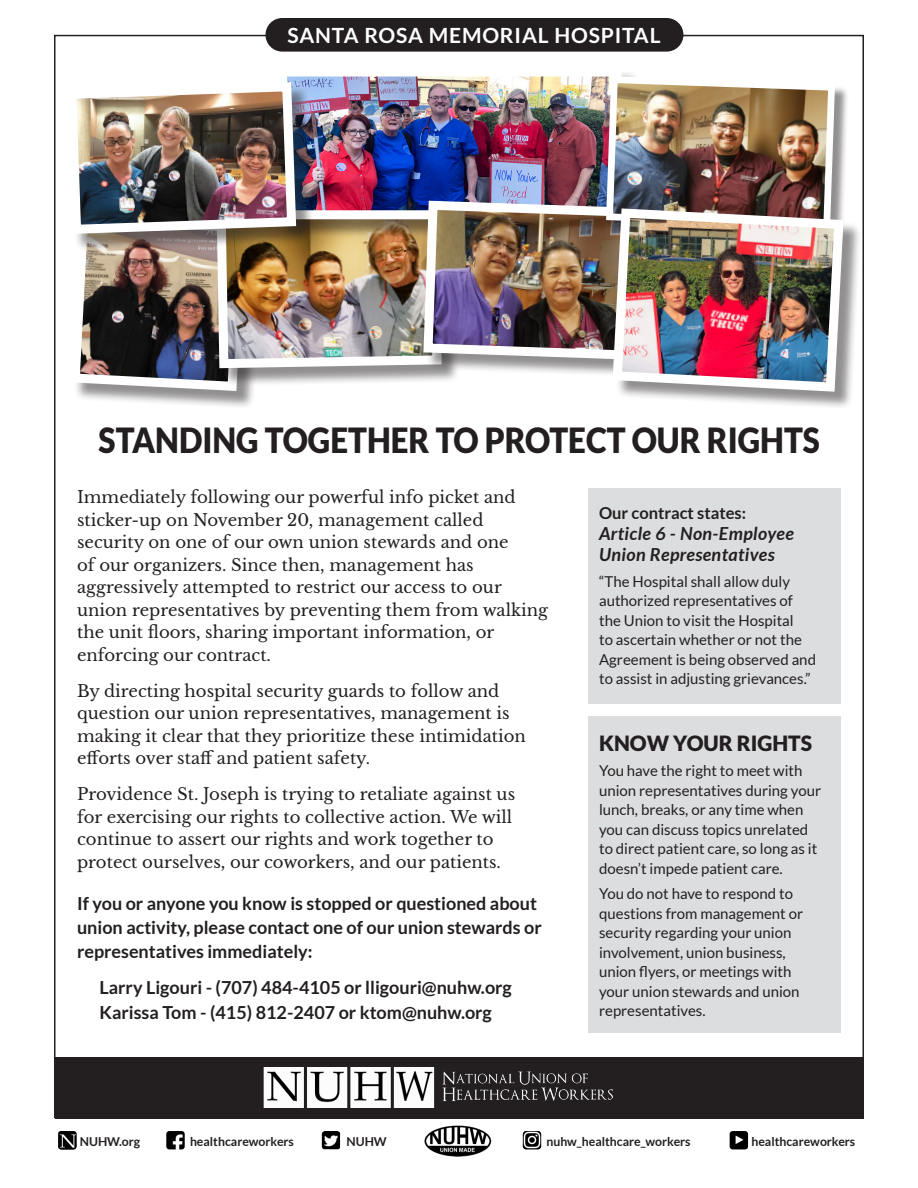
<style>
.page{position:relative;width:918px;height:1188px;background:#fff}
.page>*{position:absolute;margin:0;border:0;box-sizing:border-box;transform-origin:0 0}
.t1{font:900 34.65px "Lato";color:#231f20;scale:.91 1}
.t2{font:700 21px "Lato";letter-spacing:.04em;color:#fff}
.t3{font:900 21px "Lato";color:#231f20}
.t4{font:700 18px/24px "Lato";color:#231f20}
.t5{font:italic 700 18px/21px "Lato";letter-spacing:.02em;color:#231f20}
.t6{font:16.5px/22.5px "Libre Baskerville";color:#231f20}
.t7{font:700 16.5px "Lato";color:#231f20}
.t8{font:15px/19.5px "Lato";color:#231f20}
.t9{font:700 12.3px "Lato";color:#231f20}
</style>
<div class="page">
<div style="left:56px;top:1057px;width:808px;height:61px;background:#231f20"></div>
<img style="left:263px;top:1067px;width:350px;height:41px">
<div style="left:589px;top:488px;width:252px;height:216px;background:#dcdddf"></div>
<svg style="left:58px;top:1131px;width:19px;height:18px"></svg>
<img style="left:59px;top:1131px;width:18px;height:18px">
<img style="left:166px;top:1131px;width:19px;height:18px">
<img style="left:322px;top:1131px;width:18px;height:18px">
<img style="left:730px;top:1131px;width:18px;height:18px">
<img style="left:523px;top:1131px;width:18px;height:18px">
<img style="left:424px;top:1125px;width:67px;height:32px">
<div style="left:265px;top:18px;width:418px;height:34px;background:#231f20;border-radius:17px"></div>
<div style="left:589px;top:716px;width:252px;height:316px;background:#dcdddf"></div>
<div style="left:73px;top:217px;width:190px;height:193px;background:#231f20;opacity:.5"></div>
<div style="left:608px;top:78px;width:241px;height:164px;background:#231f20;opacity:.5"></div>
<div style="left:615px;top:211px;width:247px;height:199px;background:#231f20;opacity:.5"></div>
<img style="left:73px;top:73px;width:766px;height:323px">
<img style="left:608px;top:204px;width:240px;height:192px">
<p class="t2" style="left:287px;top:24px;width:375px">SANTA ROSA MEMORIAL HOSPITAL</p>
<p class="t1" style="left:99px;top:420px;width:794px">STANDING TOGETHER TO PROTECT OUR RIGHTS</p>
<p class="t6" style="left:77px;top:486px;width:473px">Immediately following our powerful info picket and sticker-up on November 20, management called security on one of our own union stewards and one<br>of our organizers. Since then, management has aggressively attempted to restrict our access to our union representatives by preventing them from walking the unit floors, sharing important information, or enforcing our contract.</p>
<p class="t6" style="left:77px;top:680px;width:450px">By directing hospital security guards to follow and question our union representatives, management is making it clear that they prioritize these intimidation efforts over staff and patient safety.</p>
<p class="t6" style="left:77px;top:783px;width:440px">Providence St. Joseph is trying to retaliate against us for exercising our rights to collective action. We will continue to assert our rights and work together to protect ourselves, our coworkers, and our patients.</p>
<p class="t4" style="left:77px;top:891px;width:466px">If you or anyone you know is stopped or questioned about union activity, please contact one of our union stewards or representatives immediately:</p>
<p class="t4" style="left:100px;top:975px;width:414px">Larry Ligouri - (707) 484-4105 or lligouri@nuhw.org</p>
<p class="t4" style="left:100px;top:1000px;width:394px">Karissa Tom - (415) 812-2407 or ktom@nuhw.org</p>
<p class="t7" style="left:599px;top:504px;width:149px">Our contract states:</p>
<p class="t5" style="left:599px;top:523px;width:196px">Article 6 - Non-Employee<br>Union Representatives</p>
<p class="t8" style="left:599px;top:571px;width:218px">“The Hospital shall allow duly authorized representatives of the Union to visit the Hospital<br>to ascertain whether or not the<br>Agreement is being observed and to assist in adjusting grievances.”</p>
<p class="t3" style="left:599px;top:731px;width:215px">KNOW YOUR RIGHTS</p>
<p class="t8" style="left:599px;top:761px;width:223px">You have the right to meet with union representatives during your lunch, breaks, or any time when you can discuss topics unrelated to direct patient care, so long as it doesn’t impede patient care.</p>
<p class="t8" style="left:599px;top:884px;width:206px">You do not have to respond to questions from management or security regarding your union involvement, union business, union flyers, or meetings with your union stewards and union representatives.</p>
<p class="t9" style="left:80px;top:1134px;width:62px">NUHW.org</p>
<p class="t9" style="left:190px;top:1134px;width:105px">healthcareworkers</p>
<p class="t9" style="left:347px;top:1134px;width:42px">NUHW</p>
<p class="t9" style="left:546px;top:1134px;width:146px">nuhw_healthcare_workers</p>
<p class="t9" style="left:751px;top:1134px;width:105px">healthcareworkers</p>
</div>
